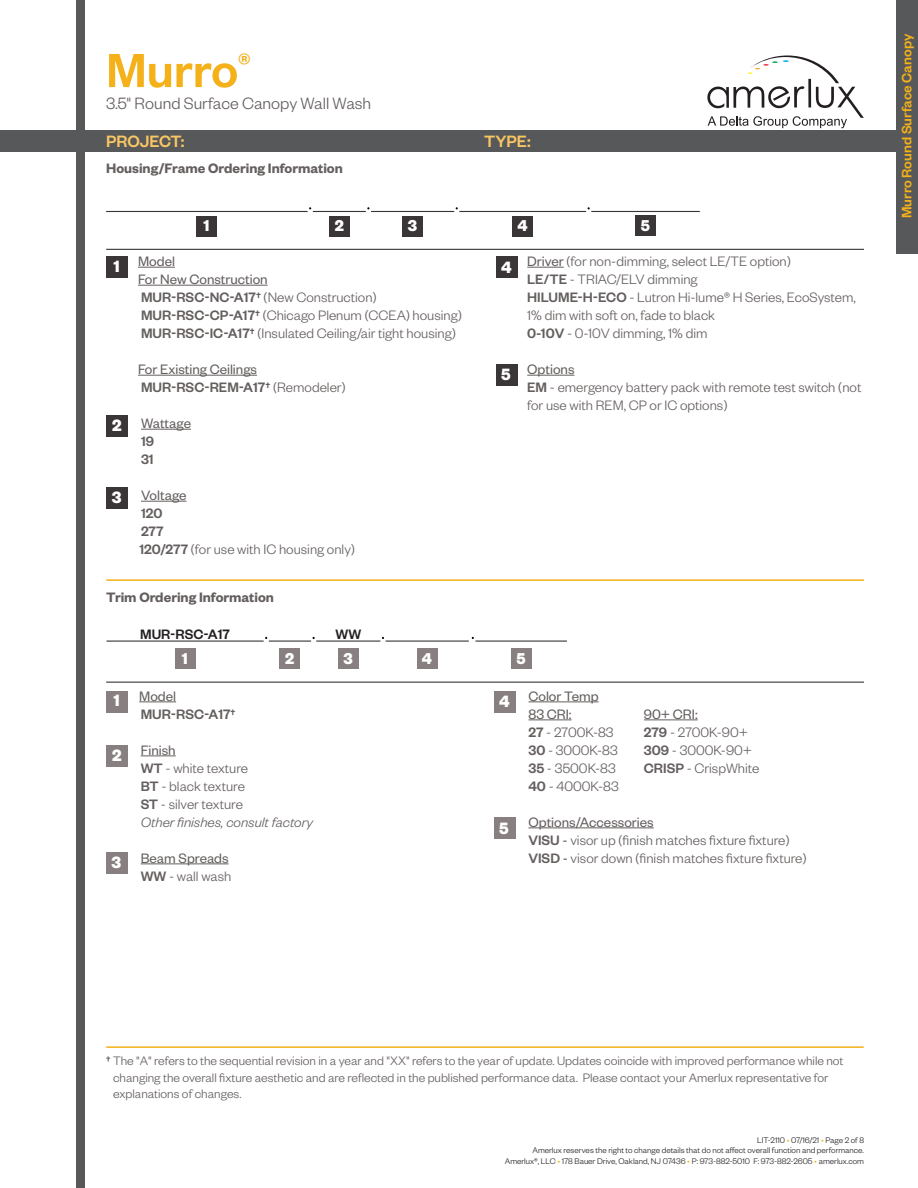
<style>
.page{position:relative;width:918px;height:1188px;background:#fff}
.page>*{position:absolute;margin:0;border:0;box-sizing:border-box;transform-origin:0 0}
.t1{font:500 52.5px "Founders Grotesk";color:#f4b119}
.t2{font:300 18px "Founders Grotesk";color:#645e5e}
.t3{font:500 18px "Founders Grotesk";color:#f9c664}
.t4{font:700 18px "Founders Grotesk";color:#fff}
.t5{font:700 17.25px "Founders Grotesk";color:#fff}
.t6{font:300 15px/18px "Founders Grotesk";color:#645e5e}
.t7{font:15px "Founders Grotesk";color:#645e5e}
.t8{font:600 15px "Founders Grotesk";color:#645e5e}
.t9{font:500 15px "Founders Grotesk";color:#645e5e}
.t10{font:500 15px "Founders Grotesk";color:#f4b119}
.t11{font:500 15px "Founders Grotesk";color:#231f20}
.t12{font:300 13.5px/16.2px "Founders Grotesk";color:#645e5e}
.t13{font:300 9px/10.8px "Founders Grotesk";color:#231f20;text-align:right}
.s1{font-weight:500}
.s2{font-weight:300}
.s3{font-style:italic}
.s4{font-weight:400}
.s5{color:#f4b119}
</style>
<div class="page">
<div style="left:76px;top:0;width:10px;height:1188px;background:#57585a"></div>
<div style="left:0;top:130px;width:918px;height:22px;background:#57585a"></div>
<div style="left:896px;top:0;width:22px;height:254px;background:#57585a"></div>
<svg style="left:707px;top:56px;width:157px;height:72px"></svg>
<hr style="left:138px;top:267px;width:37px;height:1px;background:#645e5e">
<hr style="left:138px;top:285px;width:130px;height:1px;background:#645e5e">
<hr style="left:138px;top:375px;width:119px;height:1px;background:#645e5e">
<hr style="left:141px;top:429px;width:50px;height:1px;background:#645e5e">
<hr style="left:141px;top:501px;width:45px;height:1px;background:#645e5e">
<hr style="left:527px;top:267px;width:37px;height:1px;background:#645e5e">
<hr style="left:527px;top:375px;width:47px;height:1px;background:#645e5e">
<hr style="left:139px;top:702px;width:37px;height:1px;background:#645e5e">
<hr style="left:141px;top:756px;width:35px;height:1px;background:#645e5e">
<hr style="left:141px;top:864px;width:88px;height:1px;background:#645e5e">
<hr style="left:528px;top:702px;width:71px;height:1px;background:#645e5e">
<hr style="left:528px;top:720px;width:44px;height:1px;background:#645e5e">
<hr style="left:644px;top:720px;width:54px;height:1px;background:#645e5e">
<hr style="left:528px;top:828px;width:126px;height:1px;background:#645e5e">
<div style="left:106px;top:257px;width:22px;height:21px;background:#3a3537"></div>
<div style="left:106px;top:691px;width:22px;height:22px;background:#888080"></div>
<div style="left:106px;top:416px;width:22px;height:21px;background:#3a3537"></div>
<div style="left:106px;top:745px;width:22px;height:22px;background:#888080"></div>
<div style="left:106px;top:487px;width:22px;height:22px;background:#3a3537"></div>
<div style="left:106px;top:853px;width:22px;height:21px;background:#888080"></div>
<div style="left:496px;top:257px;width:22px;height:21px;background:#3a3537"></div>
<div style="left:494px;top:691px;width:22px;height:22px;background:#888080"></div>
<div style="left:496px;top:364px;width:22px;height:22px;background:#3a3537"></div>
<div style="left:494px;top:817px;width:22px;height:22px;background:#888080"></div>
<div style="left:197px;top:216px;width:20px;height:20px;background:#3a3537"></div>
<div style="left:175px;top:648px;width:20px;height:21px;background:#888080"></div>
<div style="left:329px;top:216px;width:21px;height:20px;background:#3a3537"></div>
<div style="left:280px;top:648px;width:20px;height:21px;background:#888080"></div>
<div style="left:402px;top:216px;width:21px;height:20px;background:#3a3537"></div>
<div style="left:338px;top:648px;width:21px;height:21px;background:#888080"></div>
<div style="left:512px;top:216px;width:21px;height:20px;background:#3a3537"></div>
<div style="left:417px;top:648px;width:21px;height:21px;background:#888080"></div>
<div style="left:635px;top:216px;width:21px;height:20px;background:#3a3537"></div>
<div style="left:511px;top:648px;width:21px;height:21px;background:#888080"></div>
<hr style="left:106px;top:211px;width:202px;height:1px;background:#3a3537">
<hr style="left:371px;top:211px;width:83px;height:1px;background:#3a3537">
<hr style="left:459px;top:211px;width:127px;height:1px;background:#3a3537">
<hr style="left:591px;top:211px;width:109px;height:1px;background:#3a3537">
<hr style="left:106px;top:641px;width:158px;height:1px;background:#3a3537">
<hr style="left:316px;top:641px;width:64px;height:1px;background:#3a3537">
<hr style="left:386px;top:641px;width:83px;height:1px;background:#3a3537">
<hr style="left:475px;top:641px;width:92px;height:1px;background:#3a3537">
<hr style="left:106px;top:249px;width:758px;height:1px;background:#3a3537">
<hr style="left:106px;top:579px;width:758px;height:2px;background:#f4b119">
<hr style="left:106px;top:682px;width:758px;height:1px;background:#3a3537">
<hr style="left:313px;top:211px;width:53px;height:1px;background:#3a3537">
<hr style="left:269px;top:641px;width:42px;height:1px;background:#3a3537">
<hr style="left:106px;top:1046px;width:758px;height:2px;background:#f4b119">
<h1 class="t1" style="left:106px;top:38px;width:146px">Murro<sup>®</sup></h1>
<p class="t2" style="left:106px;top:92px;width:267px">3.5" Round Surface Canopy Wall Wash</p>
<p class="t3" style="left:106px;top:130px;width:80px">PROJECT:</p>
<p class="t3" style="left:484px;top:130px;width:48px">TYPE:</p>
<p class="t8" style="left:106px;top:159px;width:238px">Housing/Frame Ordering Information</p>
<p class="t5" style="left:204px;top:215px;width:8px">1</p>
<p class="t5" style="left:335px;top:215px;width:11px">2</p>
<p class="t5" style="left:408px;top:215px;width:11px">3</p>
<p class="t4" style="left:113px;top:255px;width:8px">1</p>
<p class="t4" style="left:112px;top:414px;width:11px">2</p>
<p class="t4" style="left:112px;top:486px;width:11px">3</p>
<p class="t7" style="left:138px;top:252px;width:38px">Model</p>
<p class="t7" style="left:138px;top:270px;width:131px">For New Construction</p>
<p class="t6" style="left:141px;top:288px;width:237px"><span class="s1">MUR-RSC-NC-A17†</span> (New Construction)</p>
<p class="t6" style="left:141px;top:306px;width:322px"><span class="s1">MUR-RSC-CP-A17†</span> (Chicago Plenum (CCEA) housing)</p>
<p class="t6" style="left:141px;top:324px;width:316px"><span class="s1">MUR-RSC-IC-A17†</span> (Insulated Ceiling/air tight housing)</p>
<p class="t7" style="left:138px;top:360px;width:121px">For Existing Ceilings</p>
<p class="t9" style="left:141px;top:378px;width:206px">MUR-RSC-REM-A17† <span class="s2">(Remodeler)</span></p>
<p class="t7" style="left:141px;top:414px;width:52px">Wattage</p>
<p class="t9" style="left:141px;top:432px;width:15px">19</p>
<p class="t9" style="left:141px;top:450px;width:14px">31</p>
<p class="t7" style="left:141px;top:486px;width:47px">Voltage</p>
<p class="t9" style="left:141px;top:504px;width:23px">120</p>
<p class="t9" style="left:141px;top:522px;width:24px">277</p>
<p class="t6" style="left:140px;top:540px;width:217px"><span class="s1">120/277</span> (for use with IC housing only)</p>
<p class="t8" style="left:106px;top:588px;width:169px">Trim Ordering Information</p>
<p class="t4" style="left:113px;top:689px;width:8px">1</p>
<p class="t4" style="left:112px;top:744px;width:11px">2</p>
<p class="t4" style="left:111px;top:851px;width:11px">3</p>
<p class="t11" style="left:140px;top:625px;width:91px">MUR-RSC-A17</p>
<p class="t5" style="left:182px;top:647px;width:8px">1</p>
<p class="t5" style="left:285px;top:647px;width:11px">2</p>
<p class="t7" style="left:139px;top:687px;width:38px">Model</p>
<p class="t9" style="left:141px;top:705px;width:96px">MUR-RSC-A17†</p>
<p class="t7" style="left:141px;top:741px;width:36px">Finish</p>
<p class="t6" style="left:141px;top:758px;width:174px"><span class="s1">WT</span> - white texture<br><span class="s1">BT</span> - black texture<br><span class="s1">ST</span> - silver texture<br><span class="s3">Other finishes, consult factory</span></p>
<p class="t7" style="left:141px;top:849px;width:89px">Beam Spreads</p>
<p class="t6" style="left:141px;top:866px;width:92px"><span class="s1">WW</span> - wall wash</p>
<p class="t11" style="left:335px;top:625px;width:27px">WW</p>
<p class="t5" style="left:344px;top:647px;width:11px">3</p>
<p class="t5" style="left:422px;top:647px;width:12px">4</p>
<p class="t5" style="left:517px;top:215px;width:12px">4</p>
<p class="t5" style="left:641px;top:215px;width:11px">5</p>
<p class="t4" style="left:501px;top:255px;width:12px">4</p>
<p class="t4" style="left:501px;top:363px;width:11px">5</p>
<p class="t6" style="left:527px;top:252px;width:265px"><span class="s4">Driver</span> (for non-dimming, select LE/TE option)</p>
<p class="t6" style="left:527px;top:270px;width:172px"><span class="s1">LE/TE</span> - TRIAC/ELV dimming</p>
<p class="t6" style="left:527px;top:288px;width:330px"><span class="s1">HILUME-H-ECO</span> - Lutron Hi-lume® H Series, EcoSystem,</p>
<p class="t6" style="left:527px;top:306px;width:189px">1% dim with soft on, fade to black</p>
<p class="t6" style="left:527px;top:324px;width:182px"><span class="s1">0-10V</span> - 0-10V dimming, 1% dim</p>
<p class="t7" style="left:527px;top:360px;width:49px">Options</p>
<p class="t6" style="left:527px;top:378px;width:336px"><span class="s1">EM</span> - emergency battery pack with remote test switch (not</p>
<p class="t6" style="left:527px;top:396px;width:202px">for use with REM, CP or IC options)</p>
<p class="t5" style="left:517px;top:647px;width:11px">5</p>
<p class="t4" style="left:499px;top:690px;width:12px">4</p>
<p class="t4" style="left:499px;top:816px;width:11px">5</p>
<p class="t7" style="left:528px;top:687px;width:72px">Color Temp</p>
<p class="t7" style="left:528px;top:705px;width:45px">83 CRI:</p>
<p class="t7" style="left:644px;top:705px;width:55px">90+ CRI:</p>
<p class="t6" style="left:528px;top:722px;width:87px"><span class="s1">27</span> - 2700K-83</p>
<p class="t6" style="left:644px;top:722px;width:106px"><span class="s1">279</span> - 2700K-90+</p>
<p class="t6" style="left:528px;top:740px;width:91px"><span class="s1">30</span> - 3000K-83</p>
<p class="t6" style="left:644px;top:740px;width:110px"><span class="s1">309</span> - 3000K-90+</p>
<p class="t6" style="left:528px;top:758px;width:89px"><span class="s1">35</span> - 3500K-83</p>
<p class="t6" style="left:644px;top:758px;width:117px"><span class="s1">CRISP</span> - CrispWhite</p>
<p class="t6" style="left:528px;top:776px;width:92px"><span class="s1">40</span> - 4000K-83</p>
<p class="t7" style="left:528px;top:813px;width:127px">Options/Accessories</p>
<p class="t6" style="left:528px;top:830px;width:263px"><span class="s1">VISU</span> <span class="s4">-</span> visor up (finish matches fixture fixture)</p>
<p class="t6" style="left:528px;top:848px;width:280px"><span class="s1">VISD</span> <span class="s4">-</span> visor down (finish matches fixture fixture)</p>
<p class="t10" style="left:897px;top:218px;width:186px;rotate:-90deg">Murro Round Surface Canopy</p>
<p class="t12" style="left:113px;top:1052px;width:732px;text-indent:-7px"><span class="s1">†</span> The "A" refers to the sequential revision in a year and "XX" refers to the year of update. Updates coincide with improved performance while not changing the overall fixture aesthetic and are reflected in the published performance data. Please contact your Amerlux representative for explanations of changes.</p>
<p class="t13" style="left:505px;top:1134px;width:361px">LIT-2110 <span class="s5">•</span> 07/16/21 <span class="s5">•</span> Page 2 of 8<br>Amerlux reserves the right to change details that do not affect overall function and performance.<br>Amerlux®, LLC <span class="s5">•</span> 178 Bauer Drive, Oakland, NJ 07436 <span class="s5">•</span> P: 973-882-5010 F: 973-882-2605 <span class="s5">•</span> amerlux.com</p>
</div>
